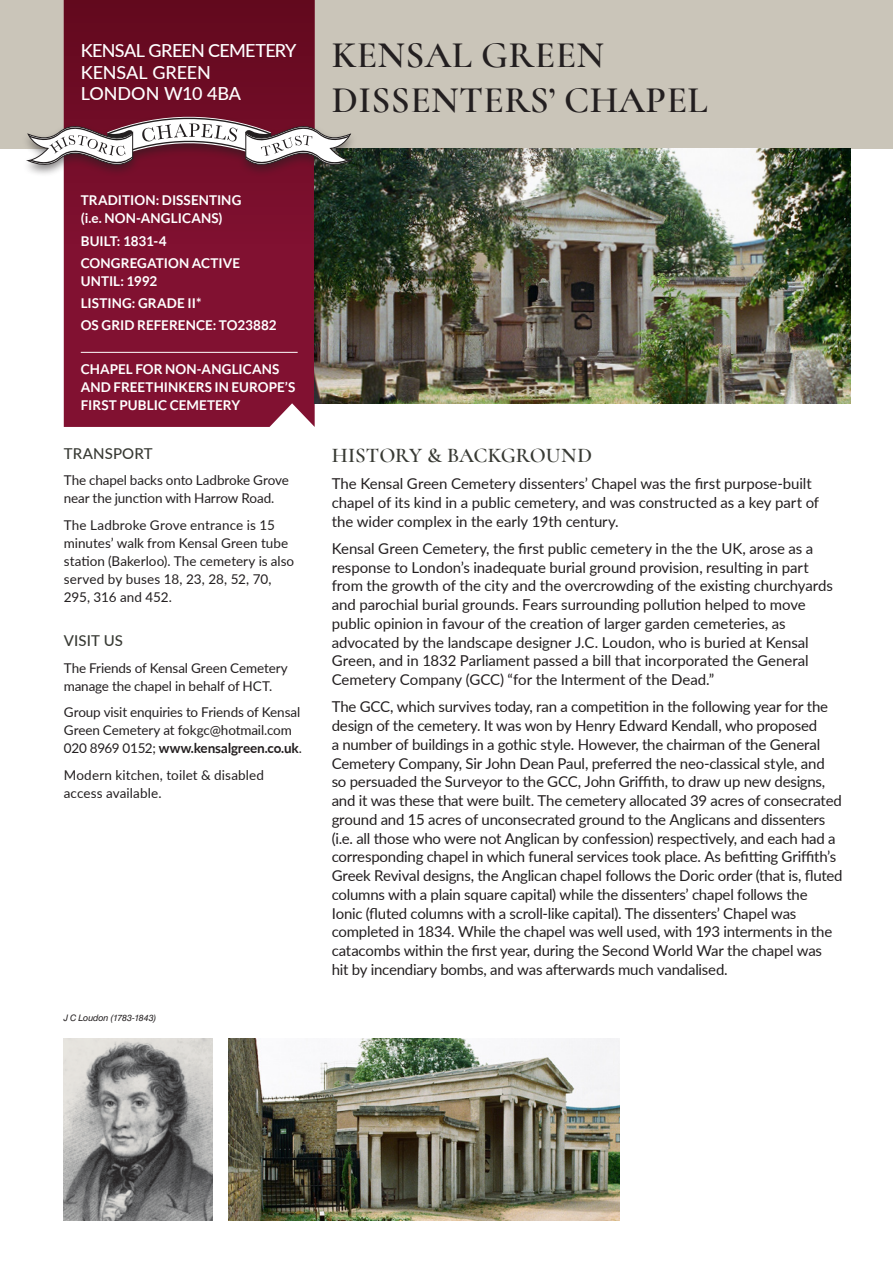
<style>
.page{position:relative;width:893px;height:1263px;background:#fff}
.page>*{position:absolute;margin:0;border:0;box-sizing:border-box;transform-origin:0 0}
.Bodycopy_12pt{font:600 37.5px/45px "Cormorant";letter-spacing:.01em;color:#231f20}
.Bodycopy_12pt-2{font:600 21px "Cormorant";letter-spacing:-.005em;color:#383a34}
.t1{font:500 18px/21.6px "Lato";letter-spacing:-.025em;color:#fff}
.Bodycopy_12pt-3{font:15px/18.8px "Lato";letter-spacing:-.01em;color:#231f20}
.Bodycopy_12pt-4{font:500 15px "Lato";letter-spacing:.005em;color:#383a34}
.Bodycopy_12pt-5{font:13.5px/18px "Lato";letter-spacing:-.005em;color:#231f20}
.t2{font:700 13.5px/18px "Lato";letter-spacing:.005em;color:#fff}
.t3{font:italic 9px "Swiss 721 BT";letter-spacing:-.01em;color:#231f20}
.s1{font-weight:700}
</style>
<div class="page">
<div style="left:0;top:0;width:893px;height:149px;background:#cac5b9"></div>
<svg style="left:64px;top:0;width:251px;height:427px;background:#79102c"></svg>
<img style="left:315px;top:149px;width:535px;height:255px">
<img style="left:64px;top:1038px;width:149px;height:182px">
<img style="left:229px;top:1038px;width:390px;height:182px">
<hr style="left:81px;top:352px;width:217px;height:1px;background:#fff">
<div style="left:21px;top:113px;width:336px;height:64px;background:#231f20;opacity:.55"></div>
<svg style="left:28px;top:112px;width:323px;height:66px"></svg>
<p class="t1" style="left:81px;top:39px;width:217px">KENSAL GREEN CEMETERY<br>KENSAL GREEN<br>LONDON W10 4BA</p>
<p class="Bodycopy_12pt" style="left:332px;top:32px;width:377px">KENSAL GREEN<br>DISSENTERS’ CHAPEL</p>
<p class="t2" style="left:81px;top:191px;width:162px">TRADITION: DISSENTING (i.e. NON-ANGLICANS)</p>
<p class="t2" style="left:81px;top:232px;width:87px">BUILT: 1831-4</p>
<p class="t2" style="left:81px;top:254px;width:161px">CONGREGATION ACTIVE<br>UNTIL: 1992</p>
<p class="t2" style="left:81px;top:294px;width:122px">LISTING: GRADE II*</p>
<p class="t2" style="left:81px;top:316px;width:197px">OS GRID REFERENCE: TO23882</p>
<p class="t2" style="left:81px;top:360px;width:216px">CHAPEL FOR NON-ANGLICANS<br>AND FREETHINKERS IN EUROPE’S<br>FIRST PUBLIC CEMETERY</p>
<p class="Bodycopy_12pt-4" style="left:64px;top:442px;width:91px">TRANSPORT</p>
<p class="Bodycopy_12pt-5" style="left:64px;top:471px;width:227px">The chapel backs onto Ladbroke Grove near the junction with Harrow Road.</p>
<p class="Bodycopy_12pt-5" style="left:64px;top:515px;width:232px">The Ladbroke Grove entrance is 15 minutes’ walk from Kensal Green tube station (Bakerloo). The cemetery is also served by buses 18, 23, 28, 52, 70,<br>295, 316 and 452.</p>
<p class="Bodycopy_12pt-4" style="left:64px;top:630px;width:61px">VISIT US</p>
<p class="Bodycopy_12pt-5" style="left:64px;top:658px;width:226px">The Friends of Kensal Green Cemetery manage the chapel in behalf of HCT.</p>
<p class="Bodycopy_12pt-5" style="left:64px;top:703px;width:240px">Group visit enquiries to Friends of Kensal<br>Green Cemetery at fokgc@hotmail.com<br>020 8969 0152; <span class="s1">www.kensalgreen.co.uk</span>.</p>
<p class="Bodycopy_12pt-5" style="left:64px;top:765px;width:202px">Modern kitchen, toilet &amp; disabled access available.</p>
<p class="t3" style="left:64px;top:1013px;width:94px">J C Loudon (1783-1843)</p>
<p class="Bodycopy_12pt-2" style="left:332px;top:442px;width:262px">HISTORY &amp; BACKGROUND</p>
<p class="Bodycopy_12pt-3" style="left:332px;top:473px;width:489px">The Kensal Green Cemetery dissenters’ Chapel was the first purpose-built chapel of its kind in a public cemetery, and was constructed as a key part of the wider complex in the early 19th century.</p>
<p class="Bodycopy_12pt-3" style="left:332px;top:538px;width:503px">Kensal Green Cemetery, the first public cemetery in the the UK, arose as a response to London’s inadequate burial ground provision, resulting in part from the growth of the city and the overcrowding of the existing churchyards and parochial burial grounds. Fears surrounding pollution helped to move public opinion in favour of the creation of larger garden cemeteries, as advocated by the landscape designer J.C. Loudon, who is buried at Kensal Green, and in 1832 Parliament passed a bill that incorporated the General Cemetery Company (GCC) “for the Interment of the Dead.”</p>
<p class="Bodycopy_12pt-3" style="left:332px;top:697px;width:512px">The GCC, which survives today, ran a competition in the following year for the design of the cemetery. It was won by Henry Edward Kendall, who proposed<br>a number of buildings in a gothic style. However, the chairman of the General Cemetery Company, Sir John Dean Paul, preferred the neo-classical style, and so persuaded the Surveyor to the GCC, John Griffith, to draw up new designs, and it was these that were built. The cemetery allocated 39 acres of consecrated ground and 15 acres of unconsecrated ground to the Anglicans and dissenters (i.e. all those who were not Anglican by confession) respectively, and each had a corresponding chapel in which funeral services took place. As befitting Griffith’s Greek Revival designs, the Anglican chapel follows the Doric order (that is, fluted columns with a plain square capital) while the dissenters’ chapel follows the<br>Ionic (fluted columns with a scroll-like capital). The dissenters’ Chapel was completed in 1834. While the chapel was well used, with 193 interments in the catacombs within the first year, during the Second World War the chapel was<br>hit by incendiary bombs, and was afterwards much vandalised.</p>
</div>
